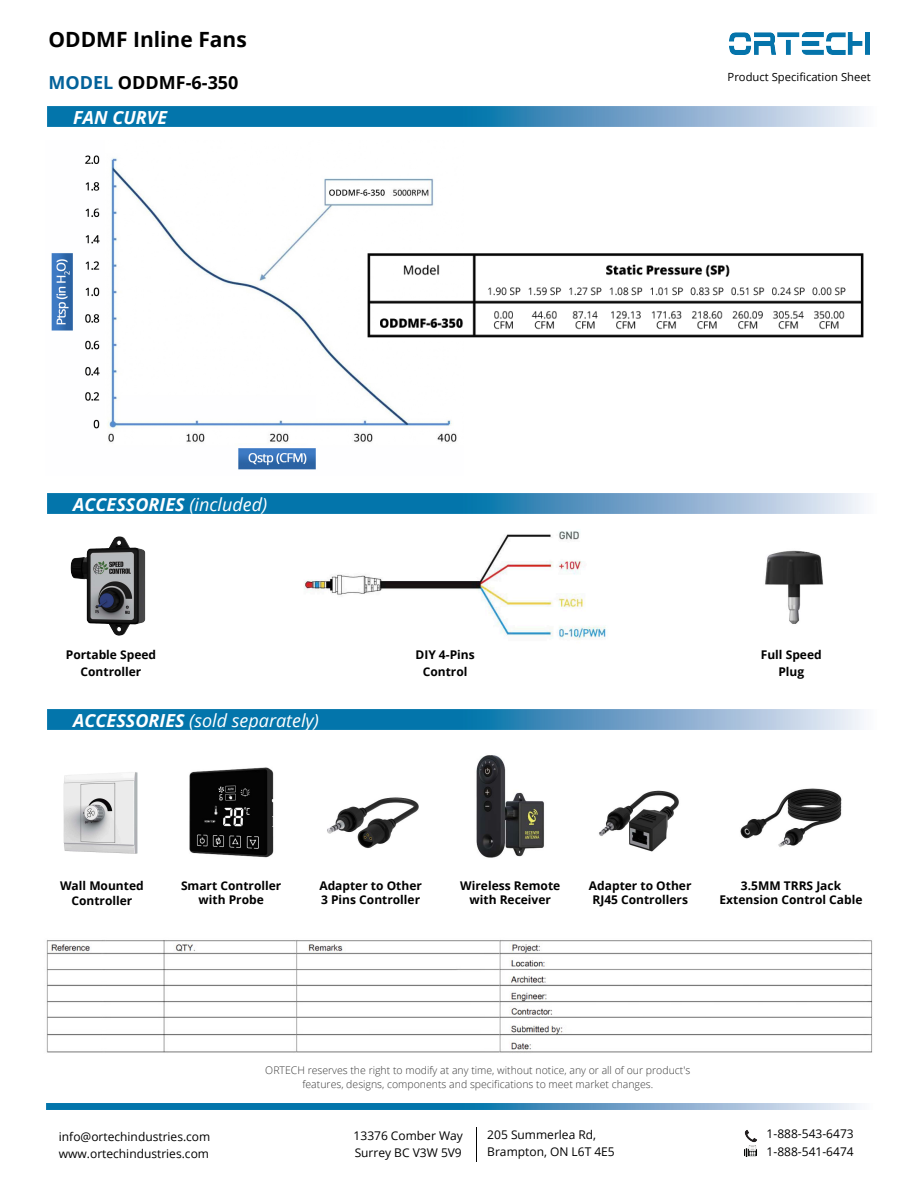
<style>
.page{position:relative;width:918px;height:1188px;background:#fff}
.page>*{position:absolute;margin:0;border:0;box-sizing:border-box;transform-origin:0 0}
.t1{font:700 21px "Open Sans";color:#000}
.t2{font:italic 18px "Open Sans";color:#fff}
.t3{font:italic 700 18px "Open Sans";color:#fff}
.t4{font:700 18px "Open Sans";color:#000}
.t5{font:italic 700 18px "Open Sans";color:#fff}
.t6{font:700 12px/14.4px "Open Sans";color:#000;text-align:center}
.t7{font:12px/18px "Open Sans";color:#000}
.t8{font:11.25px "Open Sans";color:#000}
.t9{font:300 10.5px/14.7px "Open Sans";color:#393939;text-align:center}
.s1{font-style:inherit}
.s2{color:#04629a}
.s3{font-weight:400}
.s4{font-weight:700}
</style>
<div class="page">
<img style="left:729px;top:33px;width:141px;height:22px">
<svg style="left:744px;top:1130px;width:13px;height:27px"></svg>
<img style="left:46px;top:1103px;width:814px;height:6px">
<img style="left:476px;top:1128px;width:1px;height:34px">
<img style="left:47px;top:107px;width:817px;height:19px">
<img style="left:46px;top:940px;width:827px;height:113px">
<img style="left:304px;top:531px;width:302px;height:109px">
<img style="left:51px;top:155px;width:406px;height:315px">
<img style="left:47px;top:494px;width:817px;height:19px">
<img style="left:47px;top:710px;width:817px;height:19px">
<img style="left:70px;top:536px;width:76px;height:100px">
<img style="left:765px;top:550px;width:59px;height:74px">
<img style="left:63px;top:772px;width:75px;height:82px">
<img style="left:189px;top:767px;width:85px;height:91px">
<img style="left:476px;top:755px;width:68px;height:103px">
<img style="left:327px;top:797px;width:92px;height:52px">
<img style="left:599px;top:790px;width:80px;height:62px">
<img style="left:740px;top:788px;width:102px;height:59px">
<img style="left:363px;top:249px;width:501px;height:91px">
<h1 class="t1" style="left:49px;top:25px;width:200px"><span class="s1">ODDMF</span> Inline Fans</h1>
<h2 class="t4" style="left:49px;top:70px;width:191px"><span class="s2">MODEL</span> <span class="s1">O</span>DDMF-<span class="s1">6</span>-<span class="s1">350</span></h2>
<h2 class="t5" style="left:73px;top:104px;width:95px">FAN CURVE</h2>
<h2 class="t3" style="left:73px;top:491px;width:195px">ACCESSORIES <span class="s3">(included)</span></h2>
<p class="t6" style="left:66px;top:646px;width:92px;line-height:16.8px">Portable Speed<br>Controller</p>
<h2 class="t2" style="left:73px;top:708px;width:247px"><span class="s4">ACCESSORIES</span> (sold separately)</h2>
<p class="t6" style="left:416px;top:646px;width:61px;line-height:16.8px">DIY 4-Pins<br>Control</p>
<p class="t8" style="left:728px;top:70px;width:145px">Product Specification Sheet</p>
<p class="t6" style="left:761px;top:646px;width:62px;line-height:16.8px">Full Speed<br>Plug</p>
<p class="t6" style="left:60px;top:878px;width:85px">Wall Mounted<br>Controller</p>
<p class="t6" style="left:181px;top:878px;width:102px">Smart Controller with Probe</p>
<p class="t6" style="left:319px;top:878px;width:104px;text-align:left">Adapter to Other<br>3 Pins Controller</p>
<p class="t6" style="left:460px;top:878px;width:102px">Wireless Remote with Receiver</p>
<p class="t6" style="left:589px;top:878px;width:104px;text-align:left">Adapter to Other<br>RJ45 Controllers</p>
<p class="t6" style="left:720px;top:878px;width:144px">3.5MM TRRS Jack<br>Extension Control Cable</p>
<p class="t9" style="left:265px;top:1062px;width:426px">ORTECH reserves the right to modify at any time, without notice, any or all of our product's features, designs, components and specifications to meet market changes.</p>
<p class="t7" style="left:59px;top:1128px;width:153px;line-height:16.8px">info@ortechindustries.com www.ortechindustries.com</p>
<p class="t7" style="left:487px;top:1126px;width:129px;line-height:16.8px">205 Summerlea Rd,<br>Brampton, ON L6T 4E5</p>
<p class="t7" style="left:354px;top:1126px;width:111px">13376 Comber Way<br>Surrey BC V3W 5V9</p>
<p class="t7" style="left:767px;top:1125px;width:89px">1-888-543-6473<br>1-888-541-6474</p>
</div>
